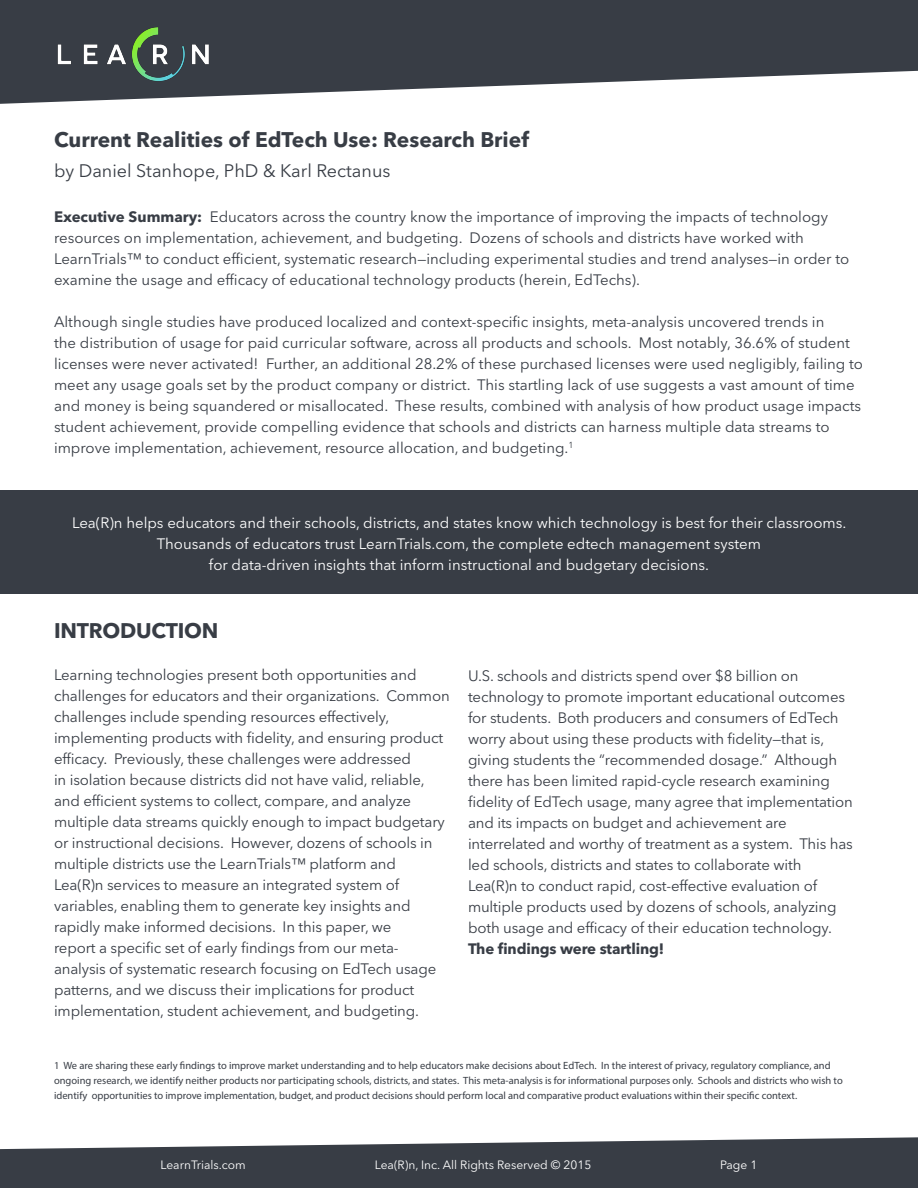
<style>
.page{position:relative;width:918px;height:1188px;background:#fff}
.page>*{position:absolute;margin:0;border:0;box-sizing:border-box;transform-origin:0 0}
.t1{font:700 21px "Avenir Next LT Pro";color:#383d45}
.t2{font:18px "Avenir Next LT Pro";color:#383d45}
.t3{font:15px/21px "Avenir Next LT Pro";letter-spacing:-.01em;color:#383d45}
.t4{font:15px/21px "Avenir Next LT Pro";color:#fff;text-align:center}
.t5{font:700 15px "Avenir Next LT Pro";letter-spacing:-.01em;color:#383d45}
.t6{font:12px "Avenir Next LT Pro";color:#fff}
.t7{font:10.5px/15px "Myriad Pro";color:#383d45}
.s1{font-weight:700}
</style>
<div class="page">
<svg style="left:0;top:0;width:918px;height:104px;fill:#383d45"></svg>
<svg style="left:0;top:1137px;width:918px;height:51px;background:#50545b"></svg>
<img style="left:52px;top:23px;width:166px;height:62px">
<div style="left:0;top:490px;width:918px;height:104px;background:#383d45"></div>
<h1 class="t1" style="left:54px;top:127px;width:476px">Current Realities of EdTech Use: Research Brief</h1>
<p class="t2" style="left:54px;top:160px;width:338px">by Daniel Stanhope, PhD &amp; Karl Rectanus</p>
<p class="t3" style="left:54px;top:206px;width:797px"><span class="s1">Executive Summary:</span> Educators across the country know the importance of improving the impacts of technology resources on implementation, achievement, and budgeting. Dozens of schools and districts have worked with LearnTrials™ to conduct efficient, systematic research—including experimental studies and trend analyses—in order to examine the usage and efficacy of educational technology products (herein, EdTechs).</p>
<p class="t3" style="left:54px;top:311px;width:811px">Although single studies have produced localized and context-specific insights, meta-analysis uncovered trends in<br>the distribution of usage for paid curricular software, across all products and schools. Most notably, 36.6% of student licenses were never activated! Further, an additional 28.2% of these purchased licenses were used negligibly, failing to meet any usage goals set by the product company or district. This startling lack of use suggests a vast amount of time and money is being squandered or misallocated. These results, combined with analysis of how product usage impacts student achievement, provide compelling evidence that schools and districts can harness multiple data streams to improve implementation, achievement, resource allocation, and budgeting.<sup>1</sup></p>
<p class="t4" style="left:72px;top:512px;width:776px">Lea(R)n helps educators and their schools, districts, and states know which technology is best for their classrooms.<br>Thousands of educators trust LearnTrials.com, the complete edtech management system<br>for data-driven insights that inform instructional and budgetary decisions.</p>
<h1 class="t1" style="left:54px;top:618px;width:166px">INTRODUCTION</h1>
<p class="t3" style="left:54px;top:664px;width:397px">Learning technologies present both opportunities and challenges for educators and their organizations. Common challenges include spending resources effectively, implementing products with fidelity, and ensuring product efficacy. Previously, these challenges were addressed<br>in isolation because districts did not have valid, reliable, and efficient systems to collect, compare, and analyze multiple data streams quickly enough to impact budgetary or instructional decisions. However, dozens of schools in multiple districts use the LearnTrials™ platform and<br>Lea(R)n services to measure an integrated system of variables, enabling them to generate key insights and rapidly make informed decisions. In this paper, we<br>report a specific set of early findings from our meta&shy;analysis of systematic research focusing on EdTech usage patterns, and we discuss their implications for product implementation, student achievement, and budgeting.</p>
<p class="t3" style="left:468px;top:666px;width:386px">U.S. schools and districts spend over $8 billion on technology to promote important educational outcomes for students. Both producers and consumers of EdTech worry about using these products with fidelity—that is, giving students the “recommended dosage.” Although there has been limited rapid-cycle research examining fidelity of EdTech usage, many agree that implementation and its impacts on budget and achievement are interrelated and worthy of treatment as a system. This has led schools, districts and states to collaborate with Lea(R)n to conduct rapid, cost-effective evaluation of multiple products used by dozens of schools, analyzing both usage and efficacy of their education technology.</p>
<p class="t5" style="left:468px;top:940px;width:198px">The findings were startling!</p>
<p class="t7" style="left:54px;top:1058px;width:790px">1 We are sharing these early findings to improve market understanding and to help educators make decisions about EdTech. In the interest of privacy, regulatory compliance, and ongoing research, we identify neither products nor participating schools, districts, and states. This meta-analysis is for informational purposes only. Schools and districts who wish to identify opportunities to improve implementation, budget, and product decisions should perform local and comparative product evaluations within their specific context.</p>
<p class="t6" style="left:161px;top:1157px;width:87px">LearnTrials.com</p>
<p class="t6" style="left:375px;top:1157px;width:218px">Lea(R)n, Inc. All Rights Reserved © 2015</p>
<p class="t6" style="left:720px;top:1157px;width:39px">Page 1</p>
</div>
